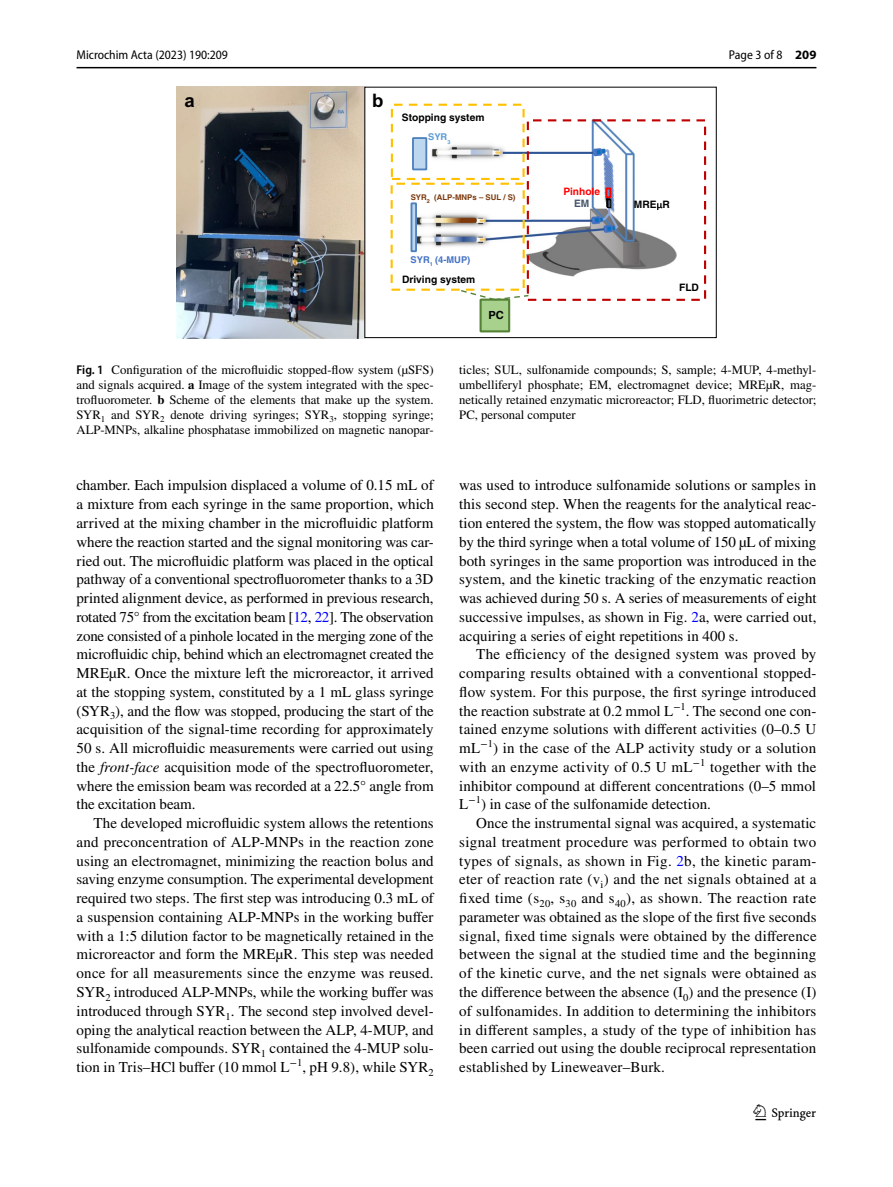
<style>
.page{position:relative;width:893px;height:1187px;background:#fff}
.page>*{position:absolute;margin:0;border:0;box-sizing:border-box;transform-origin:0 0}
.t1{font:22.5px "Springnew Regular 3";color:#000}
.t2{font:700 18.6px "Arial";color:#000}
.t3{font:15px/18.8px "STIX";letter-spacing:.005em;color:#000;text-align:justify}
.t4{font:12.75px/15px "STIX";color:#000;text-align:justify}
.t5{font:semi-condensed 12.75px "Myriad Pro";color:#000}
.t6{font:700 11.1px "Helvetica";color:#000}
.t7{font:700 10.2px "Helvetica";color:#000}
.t8{font:700 10.2px "Helvetica";color:#f00}
.t9{font:700 10.2px "Helvetica";color:#44546a}
.t10{font:700 9.3px "Helvetica";color:#4472c4}
.t11{font:700 9.3px "Helvetica";color:#5b9bd5}
.t12{font:700 7.8px "Helvetica";color:#7c380c}
.s1{font-weight:700;font-stretch:normal}
.s2{font-family:"Myriad Pro";font-weight:600;font-stretch:semi-condensed}
.s3{font-weight:700}
.s4{color:#00f}
.s5{font-style:italic}
</style>
<div class="page">
<hr style="left:77px;top:67px;width:739px;height:1px;background:#000">
<img style="left:176px;top:87px;width:500px;height:251px">
<div style="left:412px;top:137px;width:15px;height:33px;background:#bdd7ee;border:2px solid #4f81bd"></div>
<hr style="left:503px;top:152px;width:92px;height:2px;background:#2f5597">
<div style="left:527px;top:119px;width:179px;height:182px;border:2px dashed #c00000"></div>
<svg style="left:592px;top:147px;width:11px;height:10px"></svg>
<svg style="left:605px;top:197px;width:7px;height:12px"></svg>
<div style="left:481px;top:299px;width:28px;height:32px;background:#a9d18e"></div>
<div style="left:480px;top:298px;width:30px;height:34px;border:2px solid #548235"></div>
<svg style="left:456px;top:288px;width:74px;height:13px"></svg>
<div style="left:391px;top:183px;width:134px;height:108px;border:2px dashed #ffc000"></div>
<svg style="left:411px;top:202px;width:6px;height:50px"></svg>
<div style="left:605px;top:187px;width:6px;height:11px;border:2px solid #f00"></div>
<div style="left:391px;top:104px;width:134px;height:76px;border:2px dashed #ffc000"></div>
<div style="left:364px;top:87px;width:353px;height:251px;border:1px solid #000"></div>
<svg style="left:657px;top:203px;width:5px;height:7px"></svg>
<p class="t5" style="left:77px;top:48px;width:153px">Microchim Acta (2023) 190:209</p>
<p class="t2" style="left:184px;top:89px;width:12px">a</p>
<p class="t2" style="left:372px;top:89px;width:13px">b</p>
<p class="t7" style="left:402px;top:111px;width:84px">Stopping system</p>
<p class="t11" style="left:428px;top:131px;width:24px">SYR<sub>3</sub></p>
<p class="t12" style="left:411px;top:192px;width:21px">SYR<sub>2</sub></p>
<p class="t12" style="left:434px;top:193px;width:83px">(ALP-MNPs – SUL / S)</p>
<p class="t10" style="left:411px;top:254px;width:61px">SYR<sub>1</sub> (4-MUP)</p>
<p class="t7" style="left:402px;top:273px;width:75px">Driving system</p>
<p class="t6" style="left:488px;top:308px;width:17px">PC</p>
<p class="t5" style="left:729px;top:48px;width:89px">Page 3 of 8 <span class="s1">209</span></p>
<p class="t8" style="left:563px;top:185px;width:38px">Pinhole</p>
<p class="t9" style="left:574px;top:197px;width:17px">EM</p>
<p class="t7" style="left:634px;top:198px;width:37px">MRE R</p>
<p class="t7" style="left:679px;top:281px;width:21px">FLD</p>
<p class="t4" style="left:77px;top:362px;width:359px"><span class="s2">Fig. 1</span> Configuration of the microfluidic stopped-flow system (µSFS) and signals acquired. <span class="s3">a</span> Image of the system integrated with the spec&shy;trofluorometer. <span class="s3">b</span> Scheme of the elements that make up the system.<br>SYR<sub>1</sub> and SYR<sub>2</sub> denote driving syringes; SYR<sub>3</sub>, stopping syringe; ALP-MNPs, alkaline phosphatase immobilized on magnetic nanopar-</p>
<p class="t4" style="left:459px;top:362px;width:359px">ticles; SUL, sulfonamide compounds; S, sample; 4-MUP, 4-methyl&shy;umbelliferyl phosphate; EM, electromagnet device; MREµR, mag&shy;netically retained enzymatic microreactor; FLD, fluorimetric detector; PC, personal computer</p>
<p class="t3" style="left:77px;top:477px;width:359px">chamber. Each impulsion displaced a volume of 0.15 mL of a mixture from each syringe in the same proportion, which arrived at the mixing chamber in the microfluidic platform where the reaction started and the signal monitoring was car&shy;ried out. The microfluidic platform was placed in the optical pathway of a conventional spectrofluorometer thanks to a 3D printed alignment device, as performed in previous research, rotated 75° from the excitation beam [<span class="s4">12</span>, <span class="s4">22</span>]. The observation zone consisted of a pinhole located in the merging zone of the microfluidic chip, behind which an electromagnet created the MREµR. Once the mixture left the microreactor, it arrived at the stopping system, constituted by a 1 mL glass syringe (SYR<sub>3</sub>), and the flow was stopped, producing the start of the acquisition of the signal-time recording for approximately 50 s. All microfluidic measurements were carried out using the <span class="s5">front-face</span> acquisition mode of the spectrofluorometer, where the emission beam was recorded at a 22.5° angle from the excitation beam.</p>
<p class="t3" style="left:77px;top:814px;width:359px;text-indent:17px">The developed microfluidic system allows the retentions and preconcentration of ALP-MNPs in the reaction zone using an electromagnet, minimizing the reaction bolus and saving enzyme consumption. The experimental development required two steps. The first step was introducing 0.3 mL of a suspension containing ALP-MNPs in the working buffer with a 1:5 dilution factor to be magnetically retained in the microreactor and form the MREµR. This step was needed once for all measurements since the enzyme was reused.<br>SYR<sub>2</sub> introduced ALP-MNPs, while the working buffer was introduced through SYR<sub>1</sub>. The second step involved devel&shy;oping the analytical reaction between the ALP, 4-MUP, and sulfonamide compounds. SYR<sub>1</sub> contained the 4-MUP solu&shy;tion in Tris–HCl buffer (10 mmol L<sup>−1</sup>, pH 9.8), while SYR<sub>2</sub></p>
<p class="t3" style="left:459px;top:477px;width:359px">was used to introduce sulfonamide solutions or samples in this second step. When the reagents for the analytical reac&shy;tion entered the system, the flow was stopped automatically by the third syringe when a total volume of 150 µL of mixing both syringes in the same proportion was introduced in the system, and the kinetic tracking of the enzymatic reaction was achieved during 50 s. A series of measurements of eight successive impulses, as shown in Fig. <span class="s4">2</span>a, were carried out, acquiring a series of eight repetitions in 400 s.</p>
<p class="t3" style="left:459px;top:646px;width:359px;text-indent:17px">The efficiency of the designed system was proved by comparing results obtained with a conventional stopped&shy;flow system. For this purpose, the first syringe introduced the reaction substrate at 0.2 mmol L<sup>−1</sup>. The second one con&shy;tained enzyme solutions with different activities (0–0.5 U mL<sup>−1</sup>) in the case of the ALP activity study or a solution with an enzyme activity of 0.5 U mL<sup>−1</sup> together with the inhibitor compound at different concentrations (0–5 mmol L<sup>−1</sup>) in case of the sulfonamide detection.</p>
<p class="t3" style="left:459px;top:814px;width:359px;text-indent:17px">Once the instrumental signal was acquired, a systematic signal treatment procedure was performed to obtain two types of signals, as shown in Fig. <span class="s4">2</span>b, the kinetic param&shy;eter of reaction rate (v<sub>i</sub>) and the net signals obtained at a fixed time (s<sub>20</sub>, s<sub>30</sub> and s<sub>40</sub>), as shown. The reaction rate parameter was obtained as the slope of the first five seconds signal, fixed time signals were obtained by the difference between the signal at the studied time and the beginning of the kinetic curve, and the net signals were obtained as the difference between the absence (I<sub>0</sub>) and the presence (I) of sulfonamides. In addition to determining the inhibitors in different samples, a study of the type of inhibition has been carried out using the double reciprocal representation established by Lineweaver–Burk.</p>
<h1 class="t1" style="left:755px;top:1104px;width:62px">1 3</h1>
</div>
